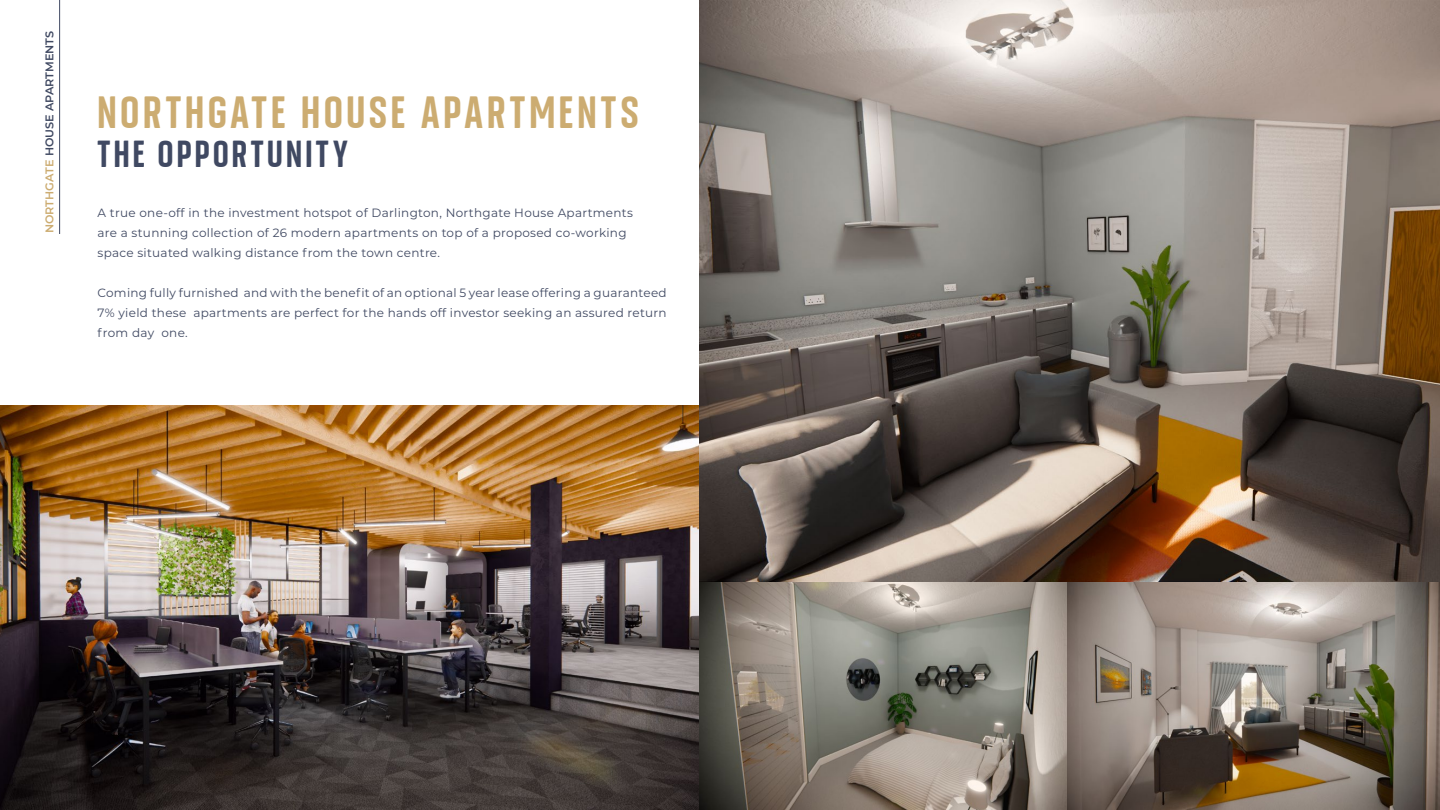
<style>
.page{position:relative;width:1440px;height:810px;background:#fff}
.page>*{position:absolute;margin:0;border:0;box-sizing:border-box;transform-origin:0 0}
.t1{font:600 45px "Sky Headline TAB Beta";letter-spacing:.085em;color:#ccac71}
.t2{font:600 37.5px "Sky Headline TAB Beta";letter-spacing:.095em;color:#404962}
.t3{font:12px/20px "Montserrat";letter-spacing:.025em;color:#404962}
.t4{font:600 11.25px "Montserrat";color:#404962}
.s1{color:#ccac71}
</style>
<div class="page">
<hr style="left:59px;top:0;width:1px;height:234px;background:#404962">
<img style="left:0;top:405px;width:700px;height:405px">
<img style="left:700px;top:582px;width:740px;height:228px">
<img style="left:700px;top:0;width:740px;height:582px">
<p class="t4" style="left:41px;top:233px;width:204px;rotate:-90deg"><span class="s1">NORTHGATE</span> HOUSE APARTMENTS</p>
<h1 class="t1" style="left:98px;top:92px;width:542px">NORTHGATE HOUSE APARTMENTS</h1>
<h2 class="t2" style="left:98px;top:137px;width:252px">THE OPPORTUNITY</h2>
<p class="t3" style="left:98px;top:202px;width:537px">A true one-off in the investment hotspot of Darlington, Northgate House Apartments are a stunning collection of 26 modern apartments on top of a proposed co-working space situated walking distance from the town centre.</p>
<p class="t3" style="left:98px;top:283px;width:571px;text-align:justify">Coming fully furnished and with the benefit of an optional 5 year lease offering a guaranteed 7% yield these apartments are perfect for the hands off investor seeking an assured return from day one.</p>
</div>
